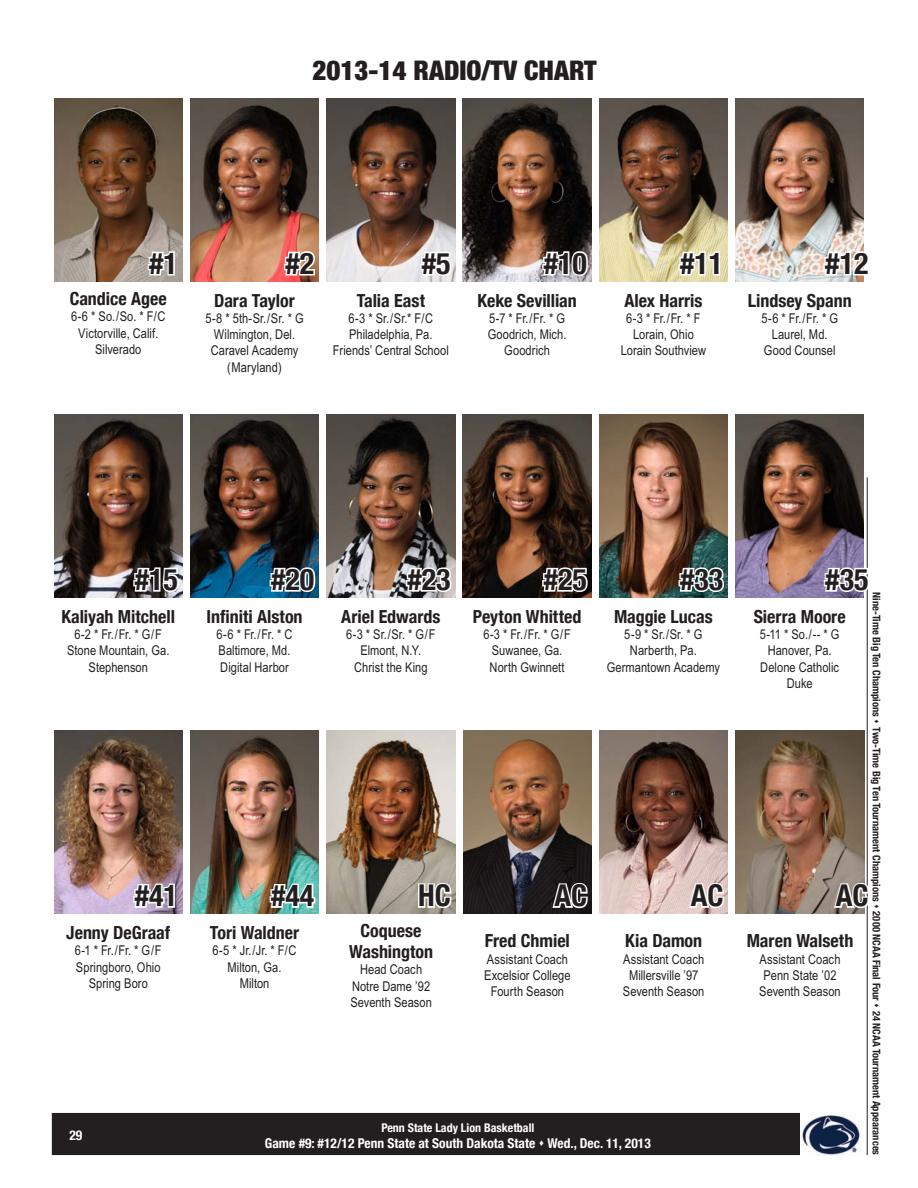
<style>
.page{position:relative;width:918px;height:1188px;background:#fff}
.page>*{position:absolute;margin:0;border:0;box-sizing:border-box;transform-origin:0 0}
.t1{font:700 condensed 30px "Helvetica Neue";color:#231f20}
.t2{font:900 condensed 27px "Helvetica Neue";color:#231f20}
.t3{font:700 condensed 18px/21.6px "Helvetica Neue";color:#231f20;text-align:center}
.t4{font:13.5px/16.2px "Arial Narrow";letter-spacing:.005em;color:#231f20;text-align:center}
.t5{font:700 condensed 13.5px "Helvetica Neue";color:#fff}
.t6{font:700 condensed 12px "Helvetica Neue";color:#fff}
.t7{font:700 condensed 10.5px "Helvetica Neue";color:#231f20}
</style>
<div class="page">
<div style="left:53px;top:1114px;width:810px;height:40px;background:#231f20"></div>
<div style="left:52px;top:1113px;width:812px;height:42px;border:2px solid #231f20"></div>
<img style="left:800px;top:1113px;width:64px;height:42px">
<hr style="left:867px;top:477px;width:1px;height:678px;background:#231f20">
<img style="left:54px;top:98px;width:129px;height:183px">
<svg style="left:146px;top:250px;width:30px;height:27px"></svg>
<img style="left:190px;top:98px;width:129px;height:183px">
<svg style="left:283px;top:249px;width:34px;height:28px"></svg>
<img style="left:735px;top:98px;width:129px;height:183px">
<svg style="left:822px;top:249px;width:42px;height:28px"></svg>
<img style="left:327px;top:98px;width:128px;height:183px">
<svg style="left:419px;top:250px;width:34px;height:28px"></svg>
<img style="left:463px;top:98px;width:128px;height:183px">
<svg style="left:541px;top:249px;width:49px;height:29px"></svg>
<img style="left:599px;top:98px;width:129px;height:183px">
<svg style="left:677px;top:250px;width:45px;height:27px"></svg>
<img style="left:54px;top:415px;width:129px;height:183px">
<svg style="left:132px;top:566px;width:49px;height:28px"></svg>
<img style="left:190px;top:415px;width:129px;height:183px">
<svg style="left:268px;top:565px;width:49px;height:29px"></svg>
<img style="left:327px;top:415px;width:128px;height:183px">
<svg style="left:404px;top:565px;width:50px;height:29px"></svg>
<img style="left:463px;top:415px;width:128px;height:183px">
<svg style="left:541px;top:565px;width:49px;height:29px"></svg>
<img style="left:599px;top:415px;width:129px;height:183px">
<svg style="left:677px;top:565px;width:49px;height:29px"></svg>
<img style="left:327px;top:731px;width:128px;height:183px">
<svg style="left:417px;top:881px;width:36px;height:29px"></svg>
<img style="left:463px;top:731px;width:129px;height:183px">
<svg style="left:550px;top:860px;width:40px;height:50px"></svg>
<img style="left:599px;top:731px;width:129px;height:183px">
<svg style="left:687px;top:860px;width:39px;height:50px"></svg>
<img style="left:736px;top:731px;width:128px;height:183px">
<svg style="left:832px;top:860px;width:36px;height:50px"></svg>
<img style="left:735px;top:415px;width:129px;height:183px">
<svg style="left:822px;top:565px;width:46px;height:29px"></svg>
<img style="left:54px;top:731px;width:129px;height:183px">
<svg style="left:132px;top:881px;width:44px;height:28px"></svg>
<img style="left:190px;top:731px;width:129px;height:183px">
<svg style="left:268px;top:881px;width:49px;height:28px"></svg>
<h2 class="t2" style="left:312px;top:48px;width:286px">2013-14 RADIO/TV CHART</h2>
<h1 class="t1" style="left:149px;top:238px;width:30px">#1</h1>
<h3 class="t3" style="left:70px;top:287px;width:99px">Candice Agee</h3>
<p class="t4" style="left:71px;top:308px;width:96px">6-6 * So./So. * F/C<br>Victorville, Calif.<br>Silverado</p>
<h1 class="t1" style="left:286px;top:238px;width:30px">#2</h1>
<h3 class="t3" style="left:214px;top:288px;width:82px">Dara Taylor</h3>
<p class="t4" style="left:205px;top:310px;width:100px">5-8 * 5th-Sr./Sr. * G<br>Wilmington, Del.<br>Caravel Academy (Maryland)</p>
<h1 class="t1" style="left:422px;top:238px;width:30px">#5</h1>
<h3 class="t3" style="left:357px;top:288px;width:70px">Talia East</h3>
<p class="t4" style="left:333px;top:310px;width:117px">6-3 * Sr./Sr.* F/C<br>Philadelphia, Pa.<br>Friends’ Central School</p>
<h1 class="t1" style="left:544px;top:238px;width:45px">#10</h1>
<h3 class="t3" style="left:477px;top:288px;width:101px">Keke Sevillian</h3>
<p class="t4" style="left:488px;top:310px;width:80px">5-7 * Fr./Fr. * G<br>Goodrich, Mich.<br>Goodrich</p>
<h1 class="t1" style="left:680px;top:238px;width:45px">#11</h1>
<h3 class="t3" style="left:624px;top:288px;width:79px">Alex Harris</h3>
<p class="t4" style="left:621px;top:310px;width:87px">6-3 * Fr./Fr. * F<br>Lorain, Ohio<br>Lorain Southview</p>
<h1 class="t1" style="left:825px;top:238px;width:45px">#12</h1>
<h3 class="t3" style="left:748px;top:288px;width:105px">Lindsey Spann</h3>
<p class="t4" style="left:761px;top:310px;width:78px">5-6 * Fr./Fr. * G<br>Laurel, Md.<br>Good Counsel</p>
<h1 class="t1" style="left:135px;top:555px;width:45px">#15</h1>
<h1 class="t1" style="left:271px;top:555px;width:45px">#20</h1>
<h1 class="t1" style="left:407px;top:555px;width:45px">#23</h1>
<h1 class="t1" style="left:544px;top:555px;width:45px">#25</h1>
<h1 class="t1" style="left:680px;top:555px;width:45px">#33</h1>
<h1 class="t1" style="left:825px;top:555px;width:45px">#35</h1>
<h3 class="t3" style="left:61px;top:605px;width:115px">Kaliyah Mitchell</h3>
<p class="t4" style="left:67px;top:626px;width:104px">6-2 * Fr./Fr. * G/F<br>Stone Mountain, Ga.<br>Stephenson</p>
<h1 class="t1" style="left:135px;top:871px;width:45px">#41</h1>
<h3 class="t3" style="left:66px;top:921px;width:105px">Jenny DeGraaf</h3>
<p class="t4" style="left:75px;top:942px;width:88px">6-1 * Fr./Fr. * G/F<br>Springboro, Ohio<br>Spring Boro</p>
<p class="t5" style="left:69px;top:1124px;width:14px">29</p>
<h3 class="t3" style="left:206px;top:605px;width:98px">Infiniti Alston</h3>
<p class="t4" style="left:217px;top:626px;width:77px;text-align:left">6-6 * Fr./Fr. * C<br>Baltimore, Md.<br>Digital Harbor</p>
<h3 class="t3" style="left:341px;top:605px;width:101px">Ariel Edwards</h3>
<p class="t4" style="left:346px;top:626px;width:91px">6-3 * Sr./Sr. * G/F<br>Elmont, N.Y.<br>Christ the King</p>
<h3 class="t3" style="left:473px;top:605px;width:110px">Peyton Whitted</h3>
<p class="t4" style="left:483px;top:626px;width:89px">6-3 * Fr./Fr. * G/F<br>Suwanee, Ga.<br>North Gwinnett</p>
<h3 class="t3" style="left:614px;top:605px;width:100px">Maggie Lucas</h3>
<p class="t4" style="left:607px;top:626px;width:115px">5-9 * Sr./Sr. * G<br>Narberth, Pa.<br>Germantown Academy</p>
<h1 class="t1" style="left:271px;top:871px;width:45px">#44</h1>
<h3 class="t3" style="left:210px;top:921px;width:91px">Tori Waldner</h3>
<p class="t4" style="left:212px;top:942px;width:86px">6-5 * Jr./Jr. * F/C<br>Milton, Ga.<br>Milton</p>
<h1 class="t1" style="left:418px;top:871px;width:34px">HC</h1>
<h3 class="t3" style="left:349px;top:918px;width:85px">Coquese<br>Washington</h3>
<p class="t4" style="left:350px;top:961px;width:83px">Head Coach<br>Notre Dame ’92<br>Seventh Season</p>
<h1 class="t1" style="left:554px;top:871px;width:34px">AC</h1>
<h3 class="t3" style="left:485px;top:929px;width:87px">Fred Chmiel</h3>
<p class="t4" style="left:484px;top:950px;width:88px">Assistant Coach<br>Excelsior College<br>Fourth Season</p>
<h1 class="t1" style="left:691px;top:871px;width:34px">AC</h1>
<h3 class="t3" style="left:625px;top:929px;width:79px">Kia Damon</h3>
<p class="t4" style="left:623px;top:950px;width:83px">Assistant Coach<br>Millersville ’97<br>Seventh Season</p>
<p class="t6" style="left:381px;top:1117px;width:155px">Penn State Lady Lion Basketball</p>
<p class="t5" style="left:265px;top:1132px;width:387px">Game #9: #12/12 Penn State at South Dakota State ▲ Wed., Dec. 11, 2013</p>
<p class="t7" style="left:885px;top:592px;width:564px;rotate:90deg">Nine-Time Big Ten Champions ▲ Two-Time Big Ten Tournament Champions ▲ 2000 NCAA Final Four ▲ 24 NCAA Tournament Appearances</p>
<h3 class="t3" style="left:754px;top:605px;width:94px">Sierra Moore</h3>
<p class="t4" style="left:760px;top:626px;width:81px">5-11 * So./-- * G<br>Hanover, Pa.<br>Delone Catholic<br>Duke</p>
<h1 class="t1" style="left:836px;top:871px;width:34px">AC</h1>
<h3 class="t3" style="left:747px;top:929px;width:108px">Maren Walseth</h3>
<p class="t4" style="left:759px;top:950px;width:83px">Assistant Coach<br>Penn State ’02<br>Seventh Season</p>
</div>
